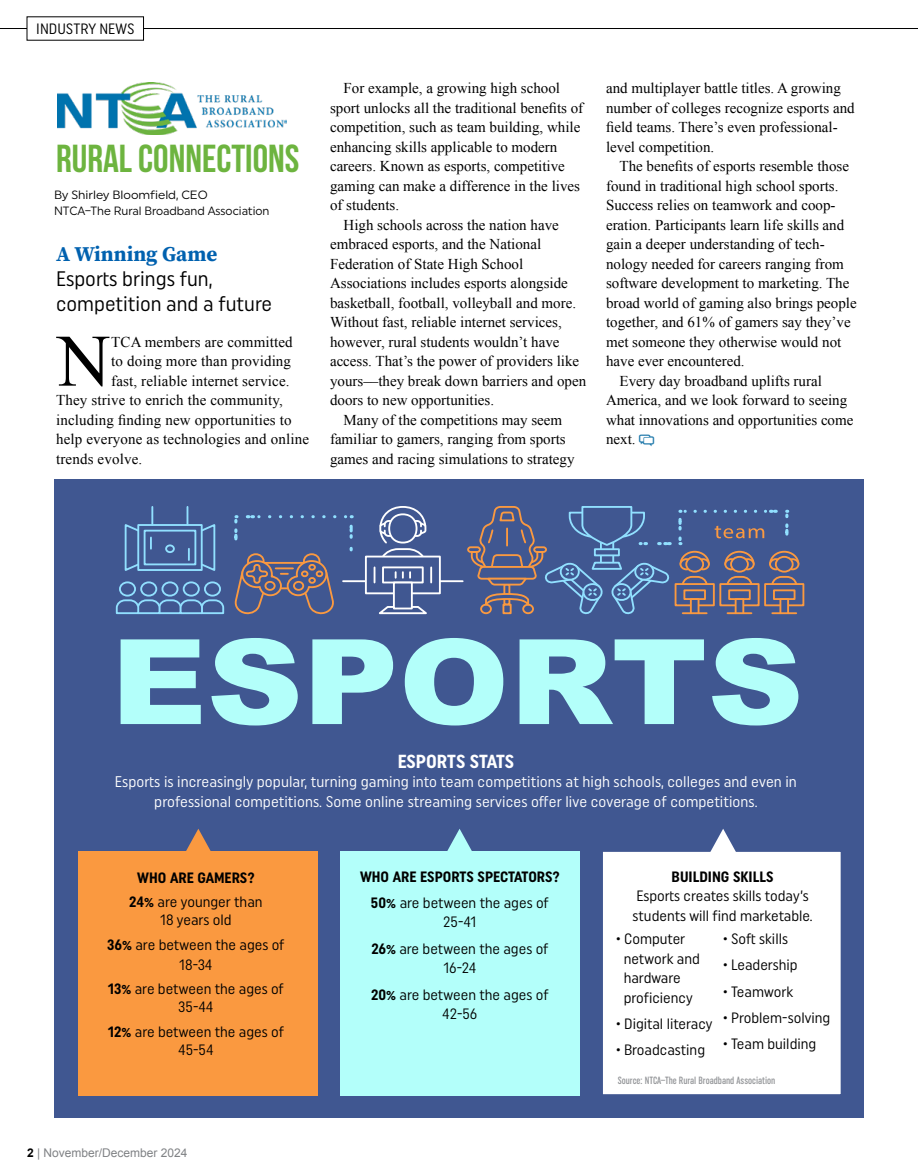
<style>
.page{position:relative;width:918px;height:1175px;background:#fff}
.page>*{position:absolute;margin:0;border:0;box-sizing:border-box;transform-origin:0 0}
.t1{font:73.95px "Times New Roman";color:#000}
.t2{font:700 39px "Bebas Neue";color:#6db43f}
.t3{font:21px/25.2px "Uniform Condensed";color:#000}
.t4{font:700 21px "Source Serif Pro";color:#0061af}
.t5{font:700 18.9px "Uniform Condensed";color:#fff}
.t6{font:15.45px/19.5px "Uniform Condensed";letter-spacing:.005em;color:#fff;text-align:center}
.t7{font:15px/19.5px "Times New Roman";color:#000}
.t8{font:15px/19.5px "Uniform Condensed";color:#000;text-align:center}
.t9{font:700 15px/24.8px "Uniform Condensed";color:#000;text-align:center}
.t10{font:12px/16.5px "Uniform";color:#000}
.t11{font:12px "Arial";color:#808285}
.t12{font:500 extra-condensed 10.5px "Uniform";color:#939598}
.s1{font-weight:400}
.s2{font-weight:700}
.s3{font-weight:700;color:#000}
</style>
<div class="page">
<svg style="left:0;top:28px;width:27px;height:1px"></svg>
<hr style="left:143px;top:28px;width:775px;height:1px;background:#000">
<img style="left:58px;top:82px;width:229px;height:52px">
<div style="left:54px;top:479px;width:810px;height:638px;background:#405791"></div>
<div style="left:79px;top:851px;width:239px;height:244px;background:#fa9940"></div>
<div style="left:340px;top:851px;width:239px;height:244px;background:#b3fffa"></div>
<div style="left:601px;top:850px;width:242px;height:246px;background:#fff;border:2px solid #405791"></div>
<svg style="left:115px;top:506px;width:690px;height:362px"></svg>
<p class="t8" style="left:36px;top:19px;width:100px">INDUSTRY NEWS</p>
<h2 class="t2" style="left:56px;top:137px;width:245px">RURAL CONNECTIONS</h2>
<p class="t10" style="left:54px;top:186px;width:217px">By Shirley Bloomfield, CEO<br>NTCA–The Rural Broadband Association</p>
<h3 class="t4" style="left:56px;top:239px;width:163px">A Winning Game</h3>
<h3 class="t3" style="left:56px;top:266px;width:218px">Esports brings fun, competition and a future</h3>
<h1 class="t1" style="left:57px;top:311px;width:55px">N</h1>
<p class="t7" style="left:111px;top:332px;width:183px">TCA members are committed</p>
<p class="t7" style="left:111px;top:351px;width:181px">to doing more than providing</p>
<p class="t7" style="left:111px;top:371px;width:180px">fast, reliable internet service.</p>
<p class="t7" style="left:56px;top:390px;width:228px">They strive to enrich the community,</p>
<p class="t7" style="left:56px;top:410px;width:237px">including finding new opportunities to</p>
<p class="t7" style="left:56px;top:429px;width:254px">help everyone as technologies and online</p>
<p class="t7" style="left:56px;top:449px;width:88px">trends evolve.</p>
<p class="t7" style="left:344px;top:78px;width:218px">For example, a growing high school</p>
<p class="t7" style="left:330px;top:98px;width:255px">sport unlocks all the traditional benefits of</p>
<p class="t7" style="left:330px;top:117px;width:252px">competition, such as team building, while</p>
<p class="t7" style="left:330px;top:137px;width:229px">enhancing skills applicable to modern</p>
<p class="t7" style="left:330px;top:156px;width:236px">careers. Known as esports, competitive</p>
<p class="t7" style="left:330px;top:176px;width:252px">gaming can make a difference in the lives</p>
<p class="t7" style="left:330px;top:195px;width:71px">of students.</p>
<p class="t7" style="left:344px;top:215px;width:217px">High schools across the nation have</p>
<p class="t7" style="left:330px;top:234px;width:213px">embraced esports, and the National</p>
<p class="t7" style="left:330px;top:254px;width:195px">Federation of State High School</p>
<p class="t7" style="left:330px;top:273px;width:239px">Associations includes esports alongside</p>
<p class="t7" style="left:330px;top:293px;width:248px">basketball, football, volleyball and more.</p>
<p class="t7" style="left:330px;top:312px;width:233px">Without fast, reliable internet services,</p>
<p class="t7" style="left:330px;top:332px;width:231px">however, rural students wouldn’t have</p>
<p class="t7" style="left:330px;top:351px;width:251px">access. That’s the power of providers like</p>
<p class="t7" style="left:330px;top:371px;width:258px">yours––they break down barriers and open</p>
<p class="t7" style="left:330px;top:390px;width:166px">doors to new opportunities.</p>
<p class="t7" style="left:344px;top:410px;width:220px">Many of the competitions may seem</p>
<p class="t7" style="left:330px;top:429px;width:237px">familiar to gamers, ranging from sports</p>
<p class="t7" style="left:330px;top:449px;width:246px">games and racing simulations to strategy</p>
<p class="t7" style="left:606px;top:78px;width:250px">and multiplayer battle titles. A growing number of colleges recognize esports and field teams. There’s even professional&shy;level competition.</p>
<p class="t7" style="left:620px;top:156px;width:231px">The benefits of esports resemble those</p>
<p class="t7" style="left:606px;top:176px;width:234px">found in traditional high school sports.</p>
<p class="t7" style="left:606px;top:195px;width:231px">Success relies on teamwork and coop-</p>
<p class="t7" style="left:606px;top:215px;width:240px">eration. Participants learn life skills and</p>
<p class="t7" style="left:606px;top:234px;width:220px">gain a deeper understanding of tech-</p>
<p class="t7" style="left:606px;top:254px;width:239px">nology needed for careers ranging from</p>
<p class="t7" style="left:606px;top:273px;width:245px">software development to marketing. The</p>
<p class="t7" style="left:606px;top:293px;width:252px">broad world of gaming also brings people</p>
<p class="t7" style="left:606px;top:312px;width:246px">together, and 61% of gamers say they’ve</p>
<p class="t7" style="left:606px;top:332px;width:237px">met someone they otherwise would not</p>
<p class="t7" style="left:606px;top:351px;width:140px">have ever encountered.</p>
<p class="t7" style="left:620px;top:371px;width:204px">Every day broadband uplifts rural</p>
<p class="t7" style="left:606px;top:390px;width:243px">America, and we look forward to seeing</p>
<p class="t7" style="left:606px;top:410px;width:249px">what innovations and opportunities come</p>
<p class="t7" style="left:606px;top:429px;width:31px">next.</p>
<p class="t5" style="left:398px;top:749px;width:118px">ESPORTS STATS</p>
<p class="t6" style="left:115px;top:771px;width:684px">Esports is increasingly popular, turning gaming into team competitions at high schools, colleges and even in professional competitions. Some online streaming services offer live coverage of competitions.</p>
<p class="t9" style="left:129px;top:864px;width:135px">WHO ARE GAMERS?<br>24% <span class="s1">are younger than</span></p>
<p class="t8" style="left:107px;top:907px;width:179px;line-height:24.8px">18 years old<br><span class="s2">36%</span> are between the ages of</p>
<p class="t8" style="left:108px;top:951px;width:177px;line-height:24.8px">18-34<br><span class="s2">13%</span> are between the ages of</p>
<p class="t8" style="left:108px;top:994px;width:178px;line-height:24.8px">35-44<br><span class="s2">12%</span> are between the ages of</p>
<p class="t8" style="left:178px;top:1039px;width:37px">45-54</p>
<p class="t11" style="left:27px;top:1144px;width:162px"><span class="s3">2</span> | November/December 2024</p>
<p class="t9" style="left:360px;top:863px;width:201px;line-height:26.2px">WHO ARE ESPORTS SPECTATORS?<br>50% <span class="s1">are between the ages of</span></p>
<p class="t8" style="left:371px;top:908px;width:179px;line-height:26.2px">25-41<br><span class="s2">26%</span> are between the ages of</p>
<p class="t8" style="left:371px;top:954px;width:179px;line-height:26.2px">16-24<br><span class="s2">20%</span> are between the ages of</p>
<p class="t8" style="left:442px;top:1003px;width:37px">42-56</p>
<p class="t9" style="left:672px;top:863px;width:104px">BUILDING SKILLS</p>
<p class="t8" style="left:633px;top:886px;width:182px;text-align:left">Esports creates skills today’s students will find marketable.</p>
<p class="t8" style="left:624px;top:929px;width:78px;text-align:left;text-indent:-8px">• Computer network and hardware proficiency</p>
<p class="t8" style="left:616px;top:1013px;width:98px">• Digital literacy</p>
<p class="t8" style="left:616px;top:1040px;width:90px">• Broadcasting</p>
<p class="t8" style="left:723px;top:929px;width:66px">• Soft skills</p>
<p class="t8" style="left:723px;top:955px;width:76px">• Leadership</p>
<p class="t8" style="left:723px;top:981px;width:72px">• Teamwork</p>
<p class="t8" style="left:723px;top:1007px;width:109px">• Problem-solving</p>
<p class="t8" style="left:723px;top:1034px;width:95px">• Team building</p>
<p class="t12" style="left:618px;top:1073px;width:159px">Source: NTCA–The Rural Broadband Association</p>
</div>
